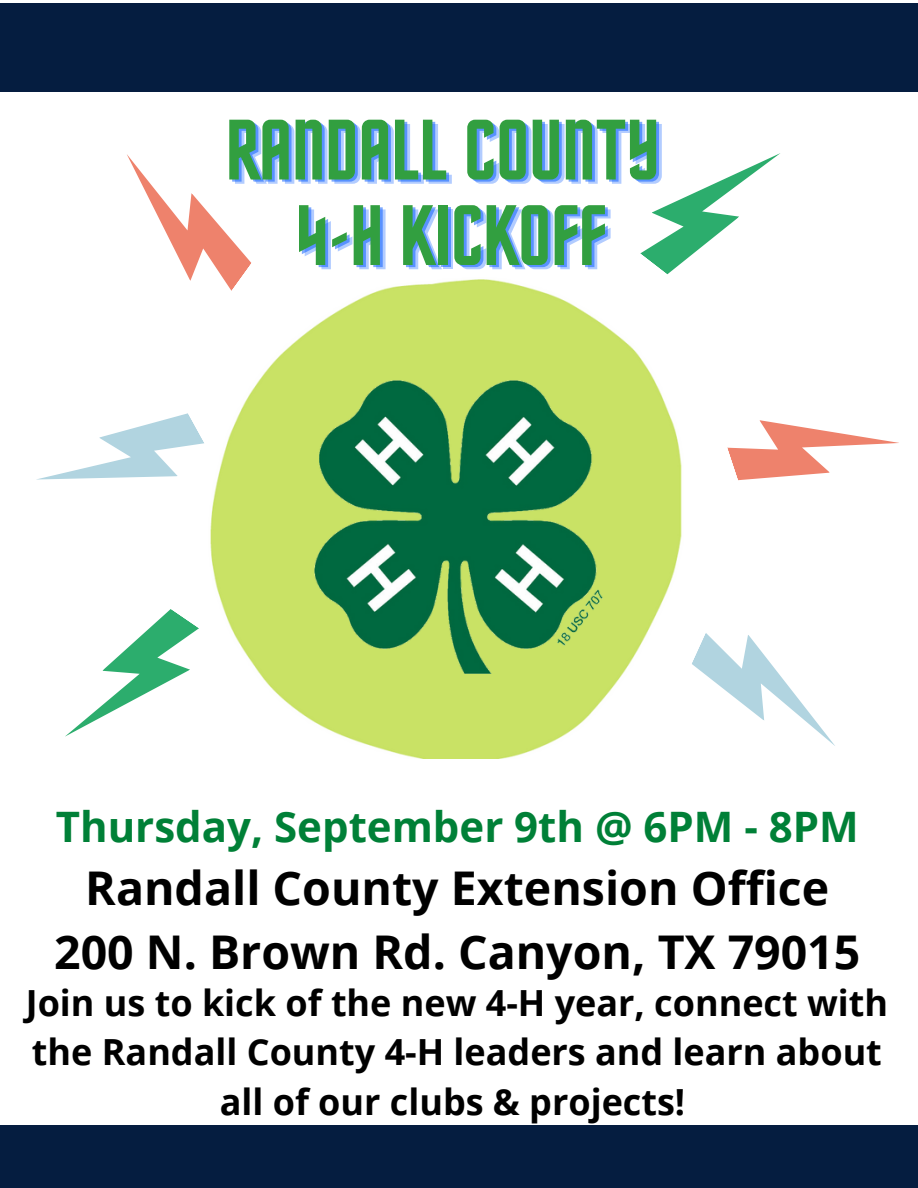
<style>
.page{position:relative;width:918px;height:1188px;background:#fff}
.page>*{position:absolute;margin:0;border:0;box-sizing:border-box;transform-origin:0 0}
.t1{font:86.1px "Horta";color:#329f40}
.t2{font:700 46.5px "Open Sans";color:#000}
.t3{font:700 42px "Open Sans";color:#008037}
.t4{font:700 36px/49.5px "Open Sans";color:#000;text-align:center}
</style>
<div class="page">
<div style="left:0;top:1125px;width:918px;height:63px;background:#051d40"></div>
<div style="left:0;top:4px;width:918px;height:88px;background:#051d40"></div>
<img style="left:210px;top:279px;width:472px;height:480px">
<img style="left:315px;top:381px;width:288px;height:292px">
<svg style="left:127px;top:154px;width:137px;height:150px"></svg>
<svg style="left:36px;top:394px;width:176px;height:143px"></svg>
<svg style="left:65px;top:597px;width:147px;height:162px"></svg>
<svg style="left:628px;top:153px;width:152px;height:135px"></svg>
<svg style="left:727px;top:420px;width:172px;height:61px"></svg>
<svg style="left:692px;top:633px;width:143px;height:113px"></svg>
<p class="t1" style="left:226px;top:114px;width:435px">RANDALL COUNTY</p>
<p class="t1" style="left:296px;top:200px;width:312px">4-H KICKOFF</p>
<p class="t3" style="left:56px;top:797px;width:804px">Thursday, September 9th @ 6PM - 8PM</p>
<p class="t2" style="left:85px;top:855px;width:745px">Randall County Extension Office</p>
<p class="t2" style="left:54px;top:919px;width:808px">200 N. Brown Rd. Canyon, TX 79015</p>
<p class="t4" style="left:26px;top:977px;width:864px">Join us to kick of the new 4-H year, connect with the Randall County 4-H leaders and learn about all of our clubs &amp; projects!</p>
</div>
